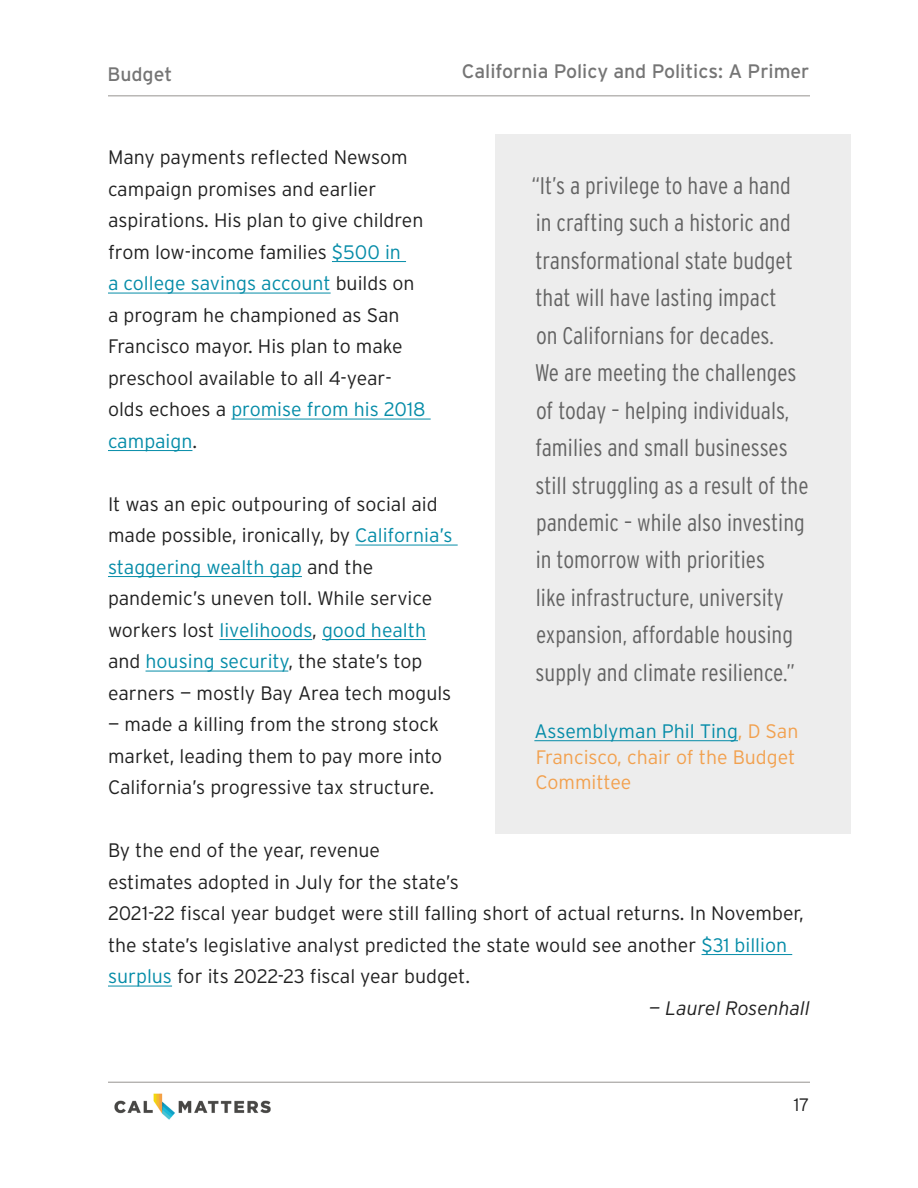
<style>
.page{position:relative;width:918px;height:1188px;background:#fff}
.page>*{position:absolute;margin:0;border:0;box-sizing:border-box;transform-origin:0 0}
.t1{font:300 24px/37.5px "Interstate Condensed";color:#636363}
.t2{font:300 19.5px/31.5px "Interstate";color:#212121}
.t3{font:300 19.5px/25.5px "Interstate";color:#f2a14f}
.t4{font:19.5px "Interstate";color:#757575}
.t5{font:italic 300 19.5px "Interstate";color:#212121}
.t6{font:300 18px "Interstate";color:#212121}
.s1{color:#058ca8}
</style>
<div class="page">
<hr style="left:108px;top:96px;width:702px;height:1px;background:#969491">
<img style="left:108px;top:1081px;width:170px;height:39px">
<hr style="left:108px;top:1082px;width:702px;height:1px;background:#969491">
<hr style="left:332px;top:261px;width:74px;height:1px;background:#058ca8">
<hr style="left:108px;top:293px;width:223px;height:1px;background:#058ca8">
<hr style="left:231px;top:419px;width:200px;height:1px;background:#058ca8">
<hr style="left:108px;top:450px;width:84px;height:1px;background:#058ca8">
<hr style="left:355px;top:545px;width:103px;height:1px;background:#058ca8">
<hr style="left:108px;top:576px;width:194px;height:1px;background:#058ca8">
<hr style="left:219px;top:639px;width:93px;height:1px;background:#058ca8">
<hr style="left:322px;top:639px;width:104px;height:1px;background:#058ca8">
<hr style="left:146px;top:671px;width:142px;height:1px;background:#058ca8">
<hr style="left:702px;top:954px;width:90px;height:1px;background:#058ca8">
<hr style="left:108px;top:986px;width:64px;height:1px;background:#058ca8">
<div style="left:495px;top:134px;width:355px;height:700px;background:#ededed"></div>
<hr style="left:534px;top:740px;width:204px;height:1px;background:#058ca8">
<p class="t4" style="left:107px;top:63px;width:66px">Budget</p>
<p class="t4" style="left:462px;top:60px;width:349px">California Policy and Politics: A Primer</p>
<p class="t2" style="left:108px;top:142px;width:319px">Many payments reflected Newsom campaign promises and earlier aspirations. His plan to give children from low-income families <span class="s1">$500 in<br>a college savings account</span> builds on a program he championed as San<br>Francisco mayor. His plan to make preschool available to all 4-year&shy;olds echoes a <span class="s1">promise from his 2018 campaign</span>.</p>
<p class="t2" style="left:108px;top:488px;width:346px">It was an epic outpouring of social aid made possible, ironically, by <span class="s1">California’s staggering wealth gap</span> and the pandemic’s uneven toll. While service workers lost <span class="s1">livelihoods</span>, <span class="s1">good health </span>and <span class="s1">housing security</span>, the state’s top earners — mostly Bay Area tech moguls</p>
<p class="t2" style="left:108px;top:709px;width:336px">— made a killing from the strong stock market, leading them to pay more into<br>California’s progressive tax structure.</p>
<p class="t1" style="left:531px;top:166px;width:279px">“It’s a privilege to have a hand in crafting such a historic and transformational state budget that will have lasting impact<br>on Californians for decades.<br>We are meeting the challenges of today – helping individuals, families and small businesses still struggling as a result of the pandemic – while also investing in tomorrow with priorities<br>like infrastructure, university expansion, affordable housing supply and climate resilience.”</p>
<p class="t3" style="left:534px;top:718px;width:266px"><span class="s1">Assemblyman Phil Ting</span>, D San<br>Francisco, chair of the Budget<br>Committee</p>
<p class="t2" style="left:108px;top:835px;width:697px">By the end of the year, revenue<br>estimates adopted in July for the state’s<br>2021-22 fiscal year budget were still falling short of actual returns. In November, the state’s legislative analyst predicted the state would see another <span class="s1">$31 billion surplus</span> for its 2022-23 fiscal year budget.</p>
<p class="t5" style="left:649px;top:997px;width:162px">— Laurel Rosenhall</p>
<p class="t6" style="left:794px;top:1095px;width:17px">17</p>
</div>
